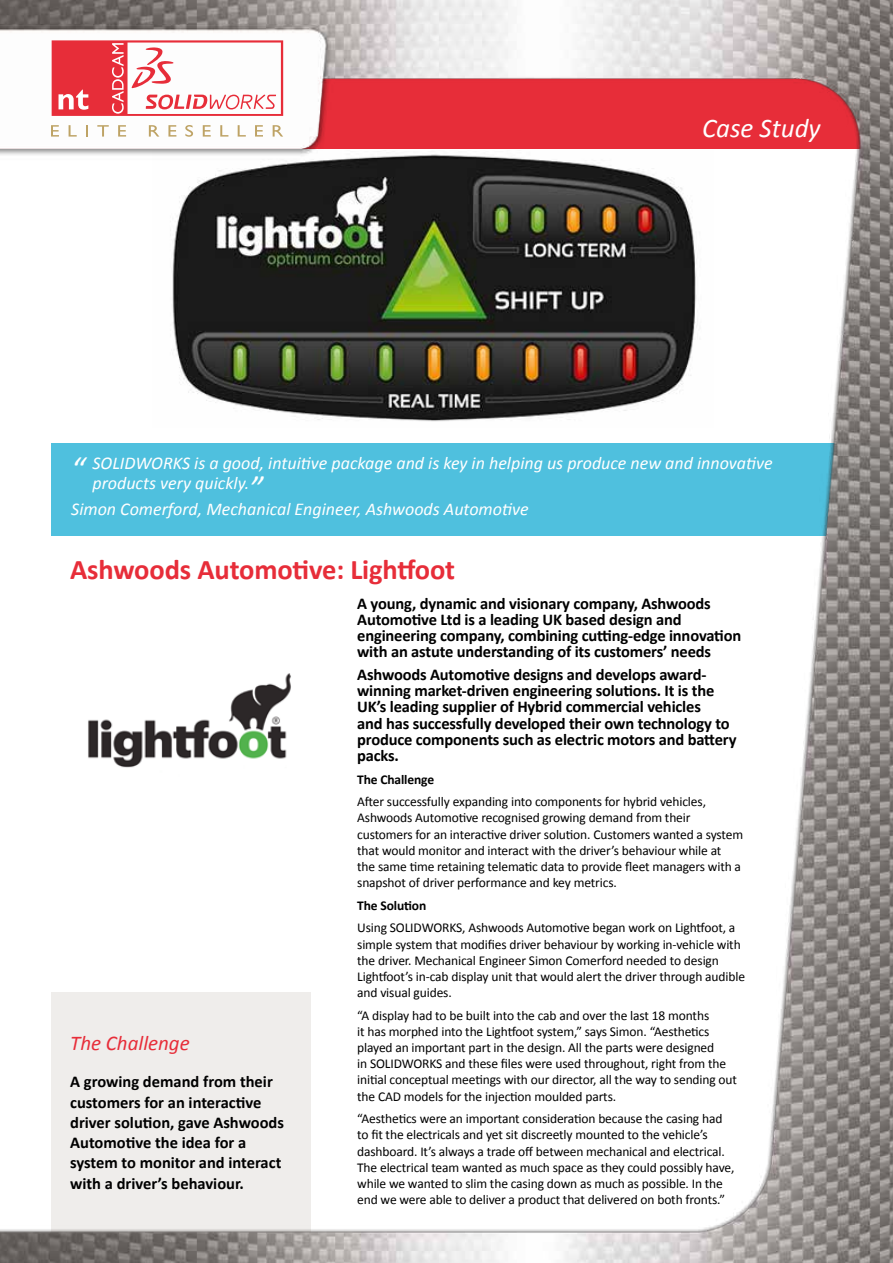
<style>
.page{position:relative;width:893px;height:1263px;background:#fff}
.page>*{position:absolute;margin:0;border:0;box-sizing:border-box;transform-origin:0 0}
.t1{font:700 28.5px "Calibri";letter-spacing:-.005em;color:#e72d39}
.t2{font:italic 27px "Calibri";color:#fff}
.t3{font:italic 21px "Calibri";color:#e72d39}
.t4{font:italic 18px/19.5px "Calibri";color:#fff}
.t5{font:700 16.5px/16.2px "Calibri";letter-spacing:-.01em;color:#000}
.t6{font:13.5px/16.2px "Calibri";letter-spacing:-.01em;color:#000}
.t7{font:700 13.5px "Calibri";letter-spacing:-.01em;color:#000}
.s1{font-size:33px}
</style>
<div class="page">
<img style="left:0;top:0;width:893px;height:1263px">
<svg style="left:52px;top:40px;width:231px;height:76px"></svg>
<svg style="left:51px;top:125px;width:8px;height:12px"></svg>
<svg style="left:69px;top:125px;width:8px;height:12px"></svg>
<svg style="left:86px;top:125px;width:2px;height:12px"></svg>
<svg style="left:97px;top:125px;width:12px;height:12px"></svg>
<svg style="left:118px;top:125px;width:8px;height:12px"></svg>
<svg style="left:149px;top:125px;width:10px;height:12px"></svg>
<svg style="left:168px;top:125px;width:8px;height:12px"></svg>
<svg style="left:185px;top:125px;width:8px;height:12px"></svg>
<svg style="left:203px;top:125px;width:8px;height:12px"></svg>
<svg style="left:220px;top:125px;width:8px;height:12px"></svg>
<svg style="left:238px;top:125px;width:8px;height:12px"></svg>
<svg style="left:255px;top:125px;width:8px;height:12px"></svg>
<svg style="left:273px;top:125px;width:10px;height:12px"></svg>
<h2 class="t2" style="left:702px;top:110px;width:120px">Case Study</h2>
<h3 class="t4" style="left:92px;top:453px;width:682px;text-indent:-21px"><span class="s1">“</span> SOLIDWORKS is a good, intuitive package and is key in helping us produce new and innovative products very quickly.<span class="s1">”</span></h3>
<h3 class="t4" style="left:71px;top:498px;width:459px">Simon Comerford, Mechanical Engineer, Ashwoods Automotive</h3>
<h1 class="t1" style="left:70px;top:551px;width:386px">Ashwoods Automotive: Lightfoot</h1>
<h3 class="t3" style="left:70px;top:1029px;width:121px">The Challenge</h3>
<p class="t5" style="left:70px;top:1072px;width:215px;line-height:20.2px">A growing demand from their customers for an interactive driver solution, gave Ashwoods<br>Automotive the idea for a system to monitor and interact with a driver’s behaviour.</p>
<p class="t5" style="left:357px;top:595px;width:386px">A young, dynamic and visionary company, Ashwoods Automotive Ltd is a leading UK based design and engineering company, combining cutting-edge innovation with an astute understanding of its customers’ needs</p>
<p class="t5" style="left:357px;top:666px;width:381px">Ashwoods Automotive designs and develops award&shy;winning market-driven engineering solutions. It is the UK’s leading supplier of Hybrid commercial vehicles<br>and has successfully developed their own technology to produce components such as electric motors and battery packs.</p>
<p class="t7" style="left:357px;top:770px;width:78px">The Challenge</p>
<p class="t6" style="left:357px;top:794px;width:387px">After successfully expanding into components for hybrid vehicles, Ashwoods Automotive recognised growing demand from their customers for an interactive driver solution. Customers wanted a system that would monitor and interact with the driver’s behaviour while at<br>the same time retaining telematic data to provide fleet managers with a snapshot of driver performance and key metrics.</p>
<p class="t7" style="left:357px;top:897px;width:71px">The Solution</p>
<p class="t6" style="left:357px;top:920px;width:389px">Using SOLIDWORKS, Ashwoods Automotive began work on Lightfoot, a simple system that modifies driver behaviour by working in-vehicle with the driver. Mechanical Engineer Simon Comerford needed to design Lightfoot’s in-cab display unit that would alert the driver through audible and visual guides.</p>
<p class="t6" style="left:357px;top:1007px;width:381px">“A display had to be built into the cab and over the last 18 months<br>it has morphed into the Lightfoot system,” says Simon. “Aesthetics played an important part in the design. All the parts were designed<br>in SOLIDWORKS and these files were used throughout, right from the initial conceptual meetings with our director, all the way to sending out the CAD models for the injection moulded parts.</p>
<p class="t6" style="left:357px;top:1111px;width:379px">“Aesthetics were an important consideration because the casing had to fit the electricals and yet sit discreetly mounted to the vehicle’s dashboard. It’s always a trade off between mechanical and electrical.<br>The electrical team wanted as much space as they could possibly have, while we wanted to slim the casing down as much as possible. In the end we were able to deliver a product that delivered on both fronts.”</p>
</div>
